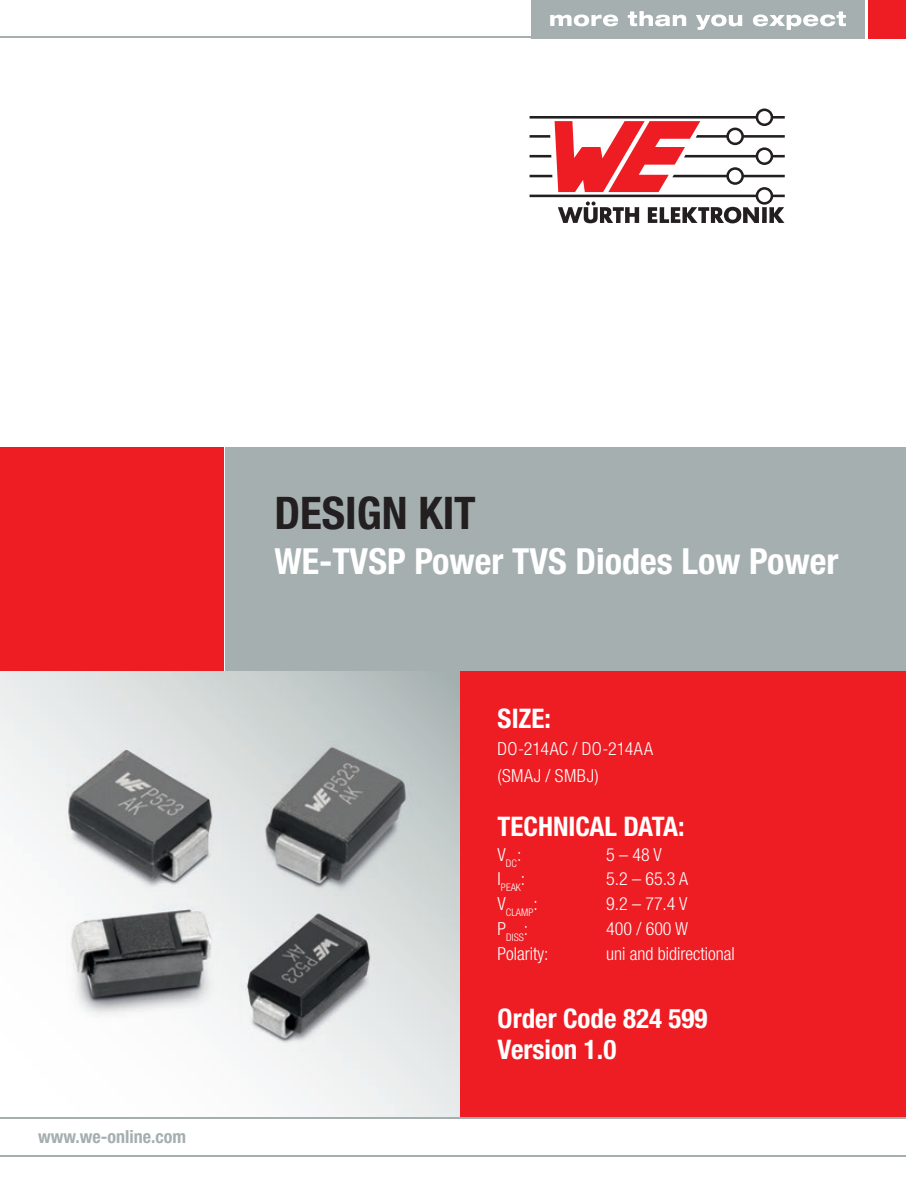
<style>
.page{position:relative;width:906px;height:1200px;background:#fff}
.page>*{position:absolute;margin:0;border:0;box-sizing:border-box;transform-origin:0 0}
.t1{font:700 condensed 45px "Helvetica Neue LT Pro";color:#231f20}
.t2{font:700 condensed 36px "Helvetica Neue LT Pro";color:#fff}
.t3{font:700 condensed 27px/31.5px "Helvetica Neue LT Pro";color:#fff}
.t4{font:300 condensed 18px "Helvetica Neue LT Pro";color:#fff}
.t5{font:300 condensed 18px/27px "Helvetica Neue LT Pro";letter-spacing:.025em;color:#fff}
.t6{font:700 condensed 18px "Helvetica Neue LT Pro";color:#a5afaf}
.t7{font:300 condensed 10.58px "Helvetica Neue LT Pro";color:#fff}
.t8{font:300 condensed 10.58px "Helvetica Neue LT Pro";color:#fff}
</style>
<div class="page">
<div style="left:225px;top:446px;width:681px;height:224px;background:#a5afaf"></div>
<img style="left:0;top:671px;width:459px;height:445px">
<div style="left:461px;top:671px;width:445px;height:445px;background:#ee1d23"></div>
<div style="left:0;top:446px;width:223px;height:224px;background:#ee1d23"></div>
<div style="left:867px;top:0;width:39px;height:38px;background:#ee1d23"></div>
<div style="left:531px;top:0;width:333px;height:38px;background:#a5afaf"></div>
<svg style="left:550px;top:11px;width:296px;height:19px"></svg>
<hr style="left:0;top:37px;width:861px;height:1px;background:#a5afaf">
<svg style="left:529px;top:108px;width:255px;height:115px"></svg>
<hr style="left:0;top:1116px;width:906px;height:2px;background:#a5afaf">
<hr style="left:0;top:1154px;width:906px;height:2px;background:#a5afaf">
<p class="t6" style="left:38px;top:1124px;width:149px">www.we-online.com</p>
<h1 class="t1" style="left:274px;top:485px;width:203px">DESIGN KIT</h1>
<h2 class="t2" style="left:274px;top:539px;width:565px">WE-TVSP Power TVS Diodes Low Power</h2>
<h3 class="t3" style="left:497px;top:702px;width:55px">SIZE:</h3>
<p class="t5" style="left:497px;top:734px;width:157px">DO-214AC / DO-214AA (SMAJ / SMBJ)</p>
<h3 class="t3" style="left:497px;top:810px;width:188px">TECHNICAL DATA:</h3>
<p class="t4" style="left:497px;top:843px;width:25px">V<sub>DC</sub>:</p>
<p class="t4" style="left:606px;top:843px;width:57px">5 – 48 V</p>
<p class="t7" style="left:497px;top:881px;width:29px"><sup>I</sup>PEAK<sup>:</sup></p>
<p class="t4" style="left:606px;top:868px;width:84px">5.2 – 65.3 A</p>
<p class="t8" style="left:497px;top:906px;width:42px"><sup>V</sup>CLAMP<sup>:</sup></p>
<p class="t4" style="left:606px;top:893px;width:83px">9.2 – 77.4 V</p>
<p class="t7" style="left:497px;top:930px;width:32px"><sup>P</sup>DISS<sup>:</sup></p>
<p class="t4" style="left:606px;top:918px;width:84px">400 / 600 W</p>
<p class="t4" style="left:497px;top:942px;width:52px">Polarity:</p>
<p class="t4" style="left:606px;top:942px;width:130px">uni and bidirectional</p>
<h3 class="t3" style="left:497px;top:1001px;width:211px">Order Code 824 599<br>Version 1.0</h3>
</div>
